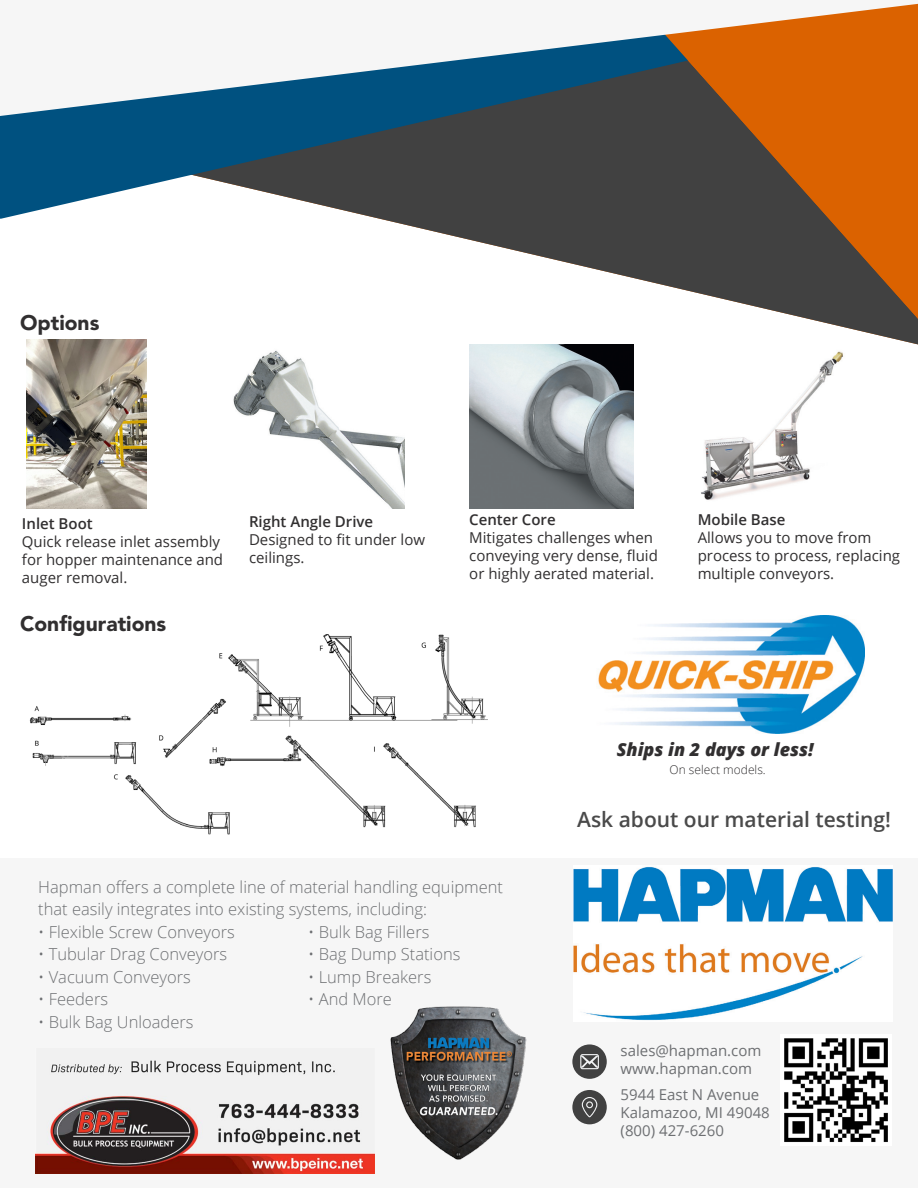
<style>
.page{position:relative;width:918px;height:1188px;background:#fff}
.page>*{position:absolute;margin:0;border:0;box-sizing:border-box;transform-origin:0 0}
.t1{font:600 21px "Open Sans";color:#4a4a4a}
.Intro_text{font:900 21px "Avenir LT Std";color:#312f30}
.t2{font:italic 800 18px "Open Sans";color:#312f30}
.Paragraph_Style_1{font:300 16.5px/22.5px "Open Sans";color:#6d6f72}
.t3{font:15px/18px "Open Sans";color:#312f30}
.Paragraph_Style_4{font:15px "Open Sans";color:#6d6f72}
.t4{font:600 15px "Open Sans";color:#312f30}
.t5{font:300 12px "Open Sans";color:#312f30}
</style>
<div class="page">
<div style="left:0;top:858px;width:918px;height:330px;background:#f6f6f6"></div>
<div style="left:572px;top:1044px;width:35px;height:35px;background:#414141;border-radius:50%"></div>
<div style="left:572px;top:1090px;width:35px;height:34px;background:#414141;border-radius:50%"></div>
<svg style="left:580px;top:1054px;width:19px;height:15px"></svg>
<svg style="left:582px;top:1097px;width:15px;height:20px"></svg>
<img style="left:573px;top:867px;width:319px;height:153px">
<img style="left:390px;top:1006px;width:137px;height:154px">
<img style="left:598px;top:616px;width:267px;height:118px">
<svg style="left:381px;top:219px;width:537px;height:120px"></svg>
<svg style="left:0;top:116px;width:634px;height:103px;background:#425f6f"></svg>
<svg style="left:634px;top:116px;width:284px;height:203px;background:#7d5738"></svg>
<svg style="left:0;top:3px;width:918px;height:113px"></svg>
<img style="left:26px;top:339px;width:121px;height:169px">
<img style="left:233px;top:350px;width:172px;height:158px">
<img style="left:469px;top:344px;width:164px;height:164px">
<img style="left:701px;top:351px;width:142px;height:149px">
<img style="left:29px;top:635px;width:459px;height:200px">
<img style="left:784px;top:1038px;width:104px;height:104px">
<img style="left:35px;top:1060px;width:340px;height:114px">
<p class="Intro_text" style="left:20px;top:310px;width:81px">Options</p>
<p class="t4" style="left:22px;top:513px;width:72px">Inlet Boot</p>
<p class="t3" style="left:22px;top:532px;width:203px">Quick release inlet assembly for hopper maintenance and auger removal.</p>
<p class="Intro_text" style="left:20px;top:611px;width:148px">Configurations</p>
<p class="t4" style="left:249px;top:511px;width:126px">Right Angle Drive</p>
<p class="t3" style="left:249px;top:530px;width:178px">Designed to fit under low ceilings.</p>
<p class="t4" style="left:469px;top:509px;width:88px">Center Core</p>
<p class="t3" style="left:469px;top:528px;width:190px">Mitigates challenges when conveying very dense, fluid or highly aerated material.</p>
<p class="t4" style="left:698px;top:509px;width:89px">Mobile Base</p>
<p class="t3" style="left:698px;top:528px;width:204px">Allows you to move from process to process, replacing multiple conveyors.</p>
<p class="t2" style="left:617px;top:736px;width:198px">Ships in 2 days or less!</p>
<p class="t5" style="left:670px;top:761px;width:98px">On select models.</p>
<p class="t1" style="left:577px;top:805px;width:315px">Ask about our material testing!</p>
<p class="Paragraph_Style_1" style="left:38px;top:875px;width:466px">Hapman offers a complete line of material handling equipment that easily integrates into existing systems, including:</p>
<p class="Paragraph_Style_1" style="left:38px;top:920px;width:198px">• Flexible Screw Conveyors</p>
<p class="Paragraph_Style_1" style="left:308px;top:920px;width:123px">• Bulk Bag Fillers</p>
<p class="Paragraph_Style_1" style="left:38px;top:943px;width:190px">• Tubular Drag Conveyors</p>
<p class="Paragraph_Style_1" style="left:308px;top:943px;width:154px">• Bag Dump Stations</p>
<p class="Paragraph_Style_1" style="left:38px;top:965px;width:154px">• Vacuum Conveyors</p>
<p class="Paragraph_Style_1" style="left:308px;top:965px;width:125px">• Lump Breakers</p>
<p class="Paragraph_Style_1" style="left:38px;top:988px;width:71px">• Feeders</p>
<p class="Paragraph_Style_1" style="left:308px;top:988px;width:85px">• And More</p>
<p class="Paragraph_Style_1" style="left:38px;top:1010px;width:157px">• Bulk Bag Unloaders</p>
<p class="Paragraph_Style_4" style="left:621px;top:1040px;width:142px">sales@hapman.com</p>
<p class="Paragraph_Style_4" style="left:621px;top:1058px;width:133px">www.hapman.com</p>
<p class="Paragraph_Style_4" style="left:621px;top:1085px;width:140px">5944 East N Avenue</p>
<p class="Paragraph_Style_4" style="left:621px;top:1103px;width:151px">Kalamazoo, MI 49048</p>
<p class="Paragraph_Style_4" style="left:621px;top:1121px;width:105px">(800) 427-6260</p>
</div>
